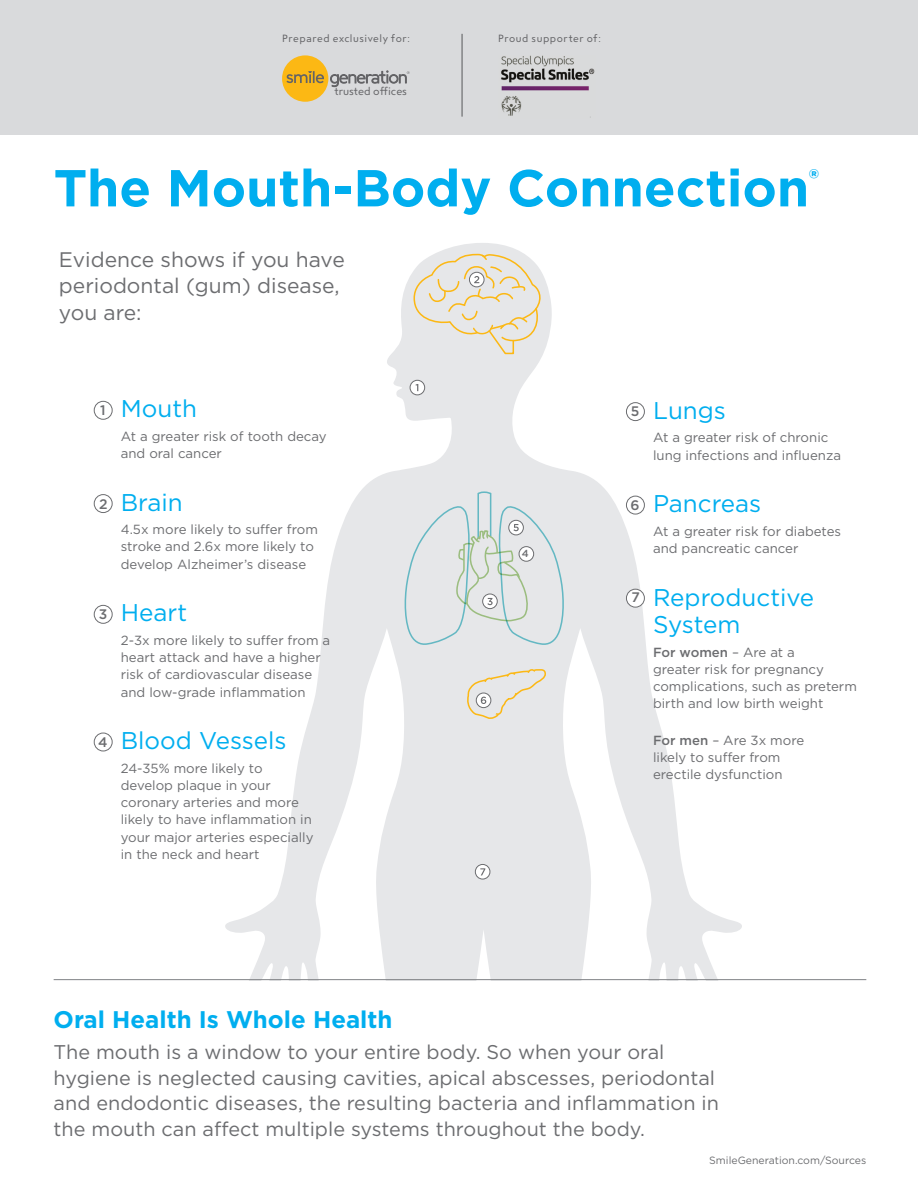
<style>
.page{position:relative;width:918px;height:1188px;background:#fff}
.page>*{position:absolute;margin:0;border:0;box-sizing:border-box;transform-origin:0 0}
.t1{font:700 51.9px "Gotham";color:#00aeef}
.t2{font:24.15px/27.6px "Gotham";color:#00aeef}
.t3{font:700 24px "Gotham";color:#00aeef}
.t4{font:21px/26.4px "Gotham";color:#6c6d70}
.t5{font:19.8px/25.5px "Gotham";color:#6c6d70}
.t6{font:500 13.8px "Gotham";color:#6c6d70}
.t7{font:13.2px/17.2px "Gotham";color:#6c6d70}
.t8{font:11.1px "Steagal Re";color:#636366}
.head___scala___28pt{font:10.5px "Steagal Re";letter-spacing:.05em;color:#636366}
.t9{font:10.5px "Gotham";color:#6c6d70}
.t10{font:500 10.2px "Gotham";color:#6c6d70}
.s1{font-weight:500}
</style>
<div class="page">
<div style="left:0;top:0;width:918px;height:134px;background:#d9dadc"></div>
<svg style="left:225px;top:243px;width:517px;height:736px"></svg>
<div style="left:475px;top:864px;width:15px;height:15px;background:#fff;border-radius:50%"></div>
<div style="left:475px;top:864px;width:15px;height:15px;border:1px solid #6c6d70;border-radius:50%"></div>
<svg style="left:480px;top:868px;width:5px;height:7px"></svg>
<svg style="left:466px;top:668px;width:81px;height:52px;background:#e6e2d7"></svg>
<svg style="left:405px;top:491px;width:159px;height:154px;background:#dde3e3"></svg>
<svg style="left:413px;top:253px;width:131px;height:102px;background:#e8e3d6"></svg>
<svg style="left:410px;top:380px;width:15px;height:15px"></svg>
<div style="left:410px;top:380px;width:15px;height:15px;border:1px solid #6c6d70;border-radius:50%"></div>
<svg style="left:416px;top:384px;width:2px;height:7px"></svg>
<div style="left:626px;top:403px;width:18px;height:18px;background:#fff;border-radius:50%"></div>
<div style="left:626px;top:402px;width:19px;height:19px;border:1px solid #6c6d70;border-radius:50%"></div>
<div style="left:626px;top:496px;width:18px;height:18px;background:#fff;border-radius:50%"></div>
<div style="left:626px;top:496px;width:19px;height:18px;border:1px solid #6c6d70;border-radius:50%"></div>
<div style="left:626px;top:589px;width:18px;height:18px;background:#fff;border-radius:50%"></div>
<div style="left:626px;top:589px;width:19px;height:18px;border:1px solid #6c6d70;border-radius:50%"></div>
<div style="left:94px;top:401px;width:19px;height:19px;border:1px solid #6c6d70;border-radius:50%"></div>
<div style="left:94px;top:494px;width:19px;height:19px;border:1px solid #6c6d70;border-radius:50%"></div>
<div style="left:94px;top:605px;width:19px;height:19px;border:1px solid #6c6d70;border-radius:50%"></div>
<div style="left:94px;top:733px;width:19px;height:18px;border:1px solid #6c6d70;border-radius:50%"></div>
<hr style="left:54px;top:979px;width:812px;height:1px;background:#808285">
<div style="left:282px;top:55px;width:46px;height:47px;background:#fcb814;border-radius:50%"></div>
<svg style="left:330px;top:71px;width:80px;height:16px"></svg>
<svg style="left:286px;top:71px;width:38px;height:12px"></svg>
<img style="left:501px;top:55px;width:94px;height:63px">
<hr style="left:462px;top:34px;width:1px;height:83px;background:#57585a">
<p class="head___scala___28pt" style="left:282px;top:33px;width:129px">Prepared exclusively for:</p>
<p class="t8" style="left:334px;top:85px;width:74px">trusted offices</p>
<p class="head___scala___28pt" style="left:498px;top:33px;width:104px">Proud supporter of:</p>
<p class="t1" style="left:54px;top:154px;width:767px">The Mouth-Body Connection<sup>®</sup></p>
<p class="t4" style="left:59px;top:246px;width:287px">Evidence shows if you have periodontal (gum) disease, you are:</p>
<p class="t6" style="left:100px;top:401px;width:7px">1</p>
<p class="t2" style="left:121px;top:394px;width:78px">Mouth</p>
<p class="t7" style="left:121px;top:427px;width:207px">At a greater risk of tooth decay and oral cancer</p>
<p class="t2" style="left:121px;top:488px;width:63px">Brain</p>
<p class="t7" style="left:121px;top:521px;width:199px">4.5x more likely to suffer from stroke and 2.6x more likely to develop Alzheimer’s disease</p>
<p class="t2" style="left:121px;top:598px;width:68px">Heart</p>
<p class="t7" style="left:121px;top:631px;width:211px">2-3x more likely to suffer from a heart attack and have a higher risk of cardiovascular disease and low-grade inflammation</p>
<p class="t6" style="left:98px;top:733px;width:11px">4</p>
<p class="t2" style="left:121px;top:726px;width:167px">Blood Vessels</p>
<p class="t7" style="left:121px;top:759px;width:194px">24-35% more likely to develop plaque in your coronary arteries and more likely to have inflammation in your major arteries especially in the neck and heart</p>
<p class="t6" style="left:99px;top:495px;width:10px">2</p>
<p class="t6" style="left:99px;top:605px;width:10px">3</p>
<p class="t10" style="left:522px;top:547px;width:8px">4</p>
<p class="t6" style="left:631px;top:403px;width:10px">5</p>
<p class="t2" style="left:653px;top:396px;width:74px">Lungs</p>
<p class="t7" style="left:653px;top:429px;width:189px">At a greater risk of chronic lung infections and influenza</p>
<p class="t6" style="left:631px;top:496px;width:11px">6</p>
<p class="t2" style="left:653px;top:489px;width:110px">Pancreas</p>
<p class="t7" style="left:653px;top:522px;width:190px">At a greater risk for diabetes and pancreatic cancer</p>
<p class="t2" style="left:653px;top:583px;width:163px">Reproductive<br>System</p>
<p class="t7" style="left:653px;top:643px;width:205px"><span class="s1">For women</span> – Are at a<br>greater risk for pregnancy complications, such as preterm birth and low birth weight</p>
<p class="t7" style="left:653px;top:731px;width:153px"><span class="s1">For men</span> – Are 3x more likely to suffer from erectile dysfunction</p>
<p class="t6" style="left:631px;top:588px;width:10px">7</p>
<p class="t3" style="left:54px;top:1004px;width:340px">Oral Health Is Whole Health</p>
<p class="t5" style="left:54px;top:1039px;width:667px">The mouth is a window to your entire body. So when your oral hygiene is neglected causing cavities, apical abscesses, periodontal and endodontic diseases, the resulting bacteria and inflammation in the mouth can affect multiple systems throughout the body.</p>
<p class="t9" style="left:709px;top:1153px;width:159px">SmileGeneration.com/Sources</p>
</div>
